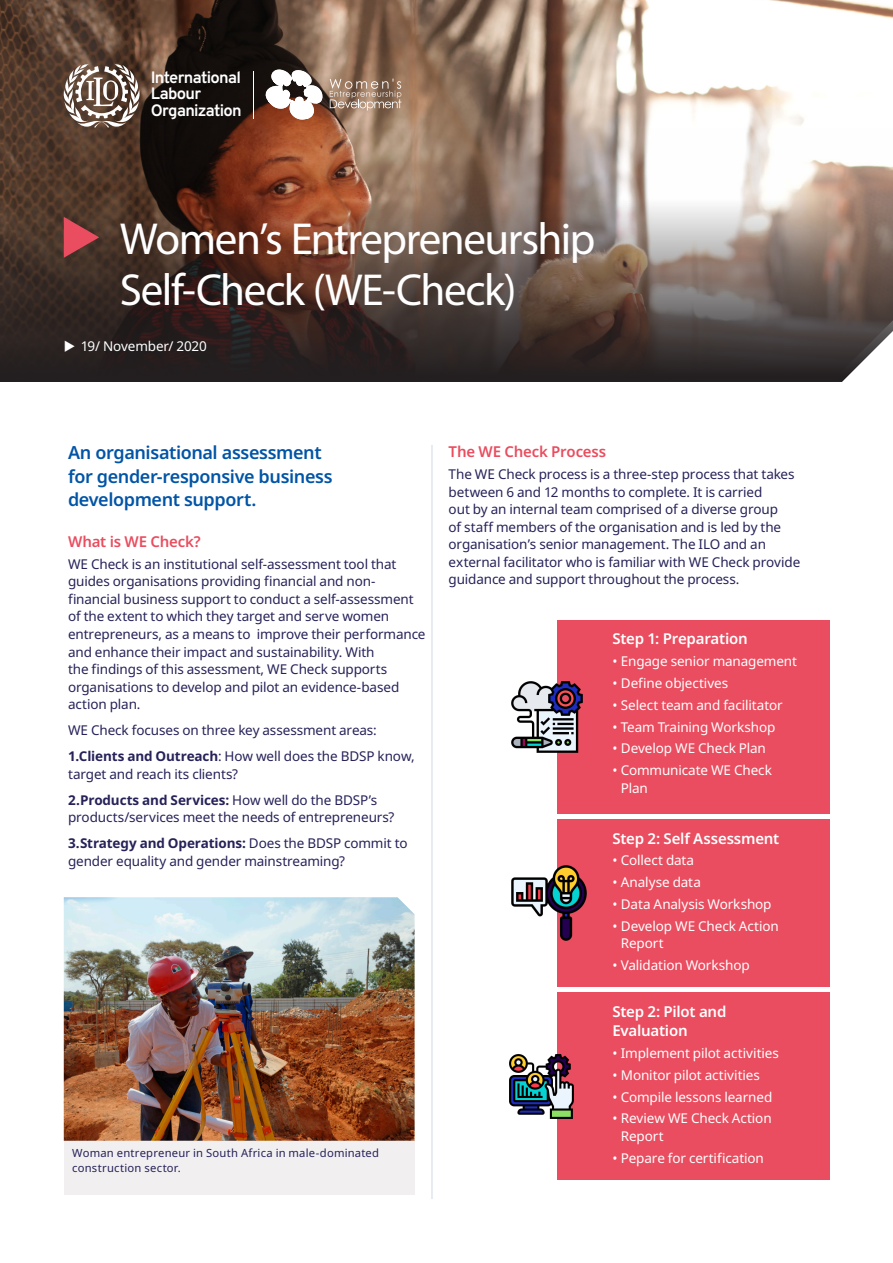
<style>
.page{position:relative;width:893px;height:1263px;background:#fff}
.page>*{position:absolute;margin:0;border:0;box-sizing:border-box;transform-origin:0 0}
.Fact_sheet_A4_-_Main{font:45px/51px "Myriad Pro";letter-spacing:-.03em;color:#fff}
.Fact_sheet_A4_-_Intr{font:600 18px/23.4px "Noto Sans";letter-spacing:-.02em;color:#0154a6}
.t1{font:700 16.5px/16.5px "Overpass";letter-spacing:-.04em;color:#fff}
.Fact_sheet_A4_-_Sub{font:600 15px/19.5px "Noto Sans";letter-spacing:-.015em;color:#fff}
.Fact_sheet_A4_-_Sub-2{font:600 15px "Noto Sans";letter-spacing:-.015em;color:#e94d5f}
.Fact_sheet_A4_-_Body{font:13.5px/17.5px "Noto Sans";letter-spacing:-.01em;color:#262259}
.t2{font:13.5px/17.5px "Noto Sans";letter-spacing:-.01em;color:#fff}
.Fact_sheet_A4_-_Note{font:11.25px/14.7px "Noto Sans";letter-spacing:.02em;color:#262259}
.s1{font-weight:700}
</style>
<div class="page">
<img style="left:0;top:0;width:893px;height:128px">
<img style="left:0;top:128px;width:893px;height:254px">
<div style="left:64px;top:1141px;width:351px;height:54px;background:#f2eff1"></div>
<hr style="left:432px;top:445px;width:1px;height:754px;background:#ccdae4">
<svg style="left:223px;top:64px;width:100px;height:102px"></svg>
<svg style="left:330px;top:79px;width:71px;height:32px;background:#a38976"></svg>
<svg style="left:64px;top:217px;width:35px;height:41px"></svg>
<div style="left:557px;top:620px;width:272px;height:193px;background:#e94d5f"></div>
<div style="left:557px;top:819px;width:272px;height:168px;background:#e94d5f"></div>
<div style="left:557px;top:992px;width:272px;height:188px;background:#e94d5f"></div>
<img style="left:511px;top:681px;width:72px;height:72px">
<img style="left:511px;top:865px;width:76px;height:76px">
<img style="left:509px;top:1054px;width:65px;height:65px">
<img style="left:64px;top:897px;width:351px;height:244px">
<svg style="left:64px;top:63px;width:77px;height:65px"></svg>
<svg style="left:65px;top:340px;width:10px;height:12px"></svg>
<p class="t1" style="left:151px;top:69px;width:92px">International<br>Labour<br>Organization</p>
<p class="Fact_sheet_A4_-_Main" style="left:120px;top:212px;width:477px">Women’s Entrepreneurship<br>Self-Check (WE-Check)</p>
<p class="t2" style="left:81px;top:337px;width:128px">19/ November/ 2020</p>
<p class="Fact_sheet_A4_-_Intr" style="left:68px;top:442px;width:266px">An organisational assessment for gender-responsive business development support.</p>
<p class="Fact_sheet_A4_-_Sub-2" style="left:68px;top:531px;width:134px">What is WE Check?</p>
<p class="Fact_sheet_A4_-_Body" style="left:68px;top:555px;width:359px">WE Check is an institutional self-assessment tool that guides organisations providing financial and non&shy;financial business support to conduct a self-assessment of the extent to which they target and serve women entrepreneurs, as a means to improve their performance and enhance their impact and sustainability. With<br>the findings of this assessment, WE Check supports organisations to develop and pilot an evidence-based action plan.</p>
<p class="Fact_sheet_A4_-_Body" style="left:68px;top:722px;width:310px">WE Check focuses on three key assessment areas:</p>
<p class="Fact_sheet_A4_-_Body" style="left:68px;top:748px;width:348px"><span class="s1">1.Clients and Outreach</span>: How well does the BDSP know, target and reach its clients?</p>
<p class="Fact_sheet_A4_-_Body" style="left:68px;top:791px;width:328px"><span class="s1">2.Products and Services:</span> How well do the BDSP’s products/services meet the needs of entrepreneurs?</p>
<p class="Fact_sheet_A4_-_Body" style="left:68px;top:835px;width:341px"><span class="s1">3.Strategy and Operations:</span> Does the BDSP commit to gender equality and gender mainstreaming?</p>
<p class="Fact_sheet_A4_-_Note" style="left:72px;top:1146px;width:308px">Woman entrepreneur in South Africa in male-dominated construction sector.</p>
<p class="Fact_sheet_A4_-_Sub-2" style="left:449px;top:441px;width:159px">The WE Check Process</p>
<p class="Fact_sheet_A4_-_Body" style="left:449px;top:466px;width:353px">The WE Check process is a three-step process that takes between 6 and 12 months to complete. It is carried<br>out by an internal team comprised of a diverse group<br>of staff members of the organisation and is led by the organisation’s senior management. The ILO and an external facilitator who is familiar with WE Check provide guidance and support throughout the process.</p>
<p class="Fact_sheet_A4_-_Sub" style="left:612px;top:629px;width:137px">Step 1: Preparation</p>
<p class="t2" style="left:612px;top:653px;width:186px">• Engage senior management</p>
<p class="t2" style="left:612px;top:675px;width:117px">• Define objectives</p>
<p class="t2" style="left:612px;top:696px;width:172px">• Select team and facilitator</p>
<p class="t2" style="left:612px;top:718px;width:164px">• Team Training Workshop</p>
<p class="t2" style="left:612px;top:740px;width:155px">• Develop WE Check Plan</p>
<p class="t2" style="left:621px;top:762px;width:152px;text-indent:-9px">• Communicate WE Check<br>Plan</p>
<p class="Fact_sheet_A4_-_Sub" style="left:612px;top:829px;width:169px">Step 2: Self Assessment</p>
<p class="t2" style="left:612px;top:852px;width:83px">• Collect data</p>
<p class="t2" style="left:612px;top:874px;width:90px">• Analyse data</p>
<p class="t2" style="left:612px;top:895px;width:161px">• Data Analysis Workshop</p>
<p class="t2" style="left:621px;top:917px;width:159px;text-indent:-9px">• Develop WE Check Action<br>Report</p>
<p class="t2" style="left:612px;top:957px;width:139px">• Validation Workshop</p>
<p class="Fact_sheet_A4_-_Sub" style="left:612px;top:1002px;width:116px">Step 2: Pilot and<br>Evaluation</p>
<p class="t2" style="left:612px;top:1044px;width:168px">• Implement pilot activities</p>
<p class="t2" style="left:612px;top:1066px;width:149px">• Monitor pilot activities</p>
<p class="t2" style="left:612px;top:1088px;width:161px">• Compile lessons learned</p>
<p class="t2" style="left:621px;top:1110px;width:152px;text-indent:-9px">• Review WE Check Action<br>Report</p>
<p class="t2" style="left:612px;top:1149px;width:153px">• Pepare for certification</p>
</div>
